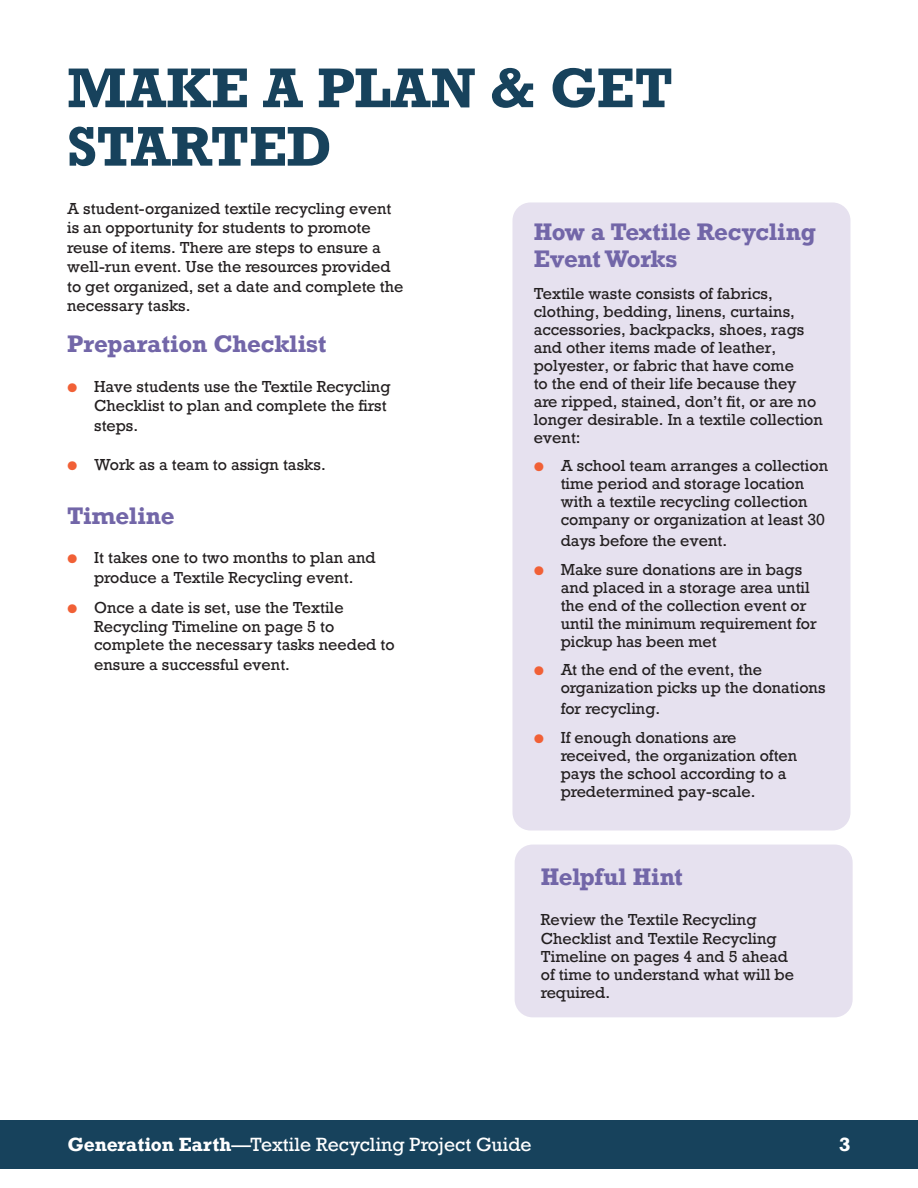
<style>
.page{position:relative;width:918px;height:1188px;background:#fff}
.page>*{position:absolute;margin:0;border:0;box-sizing:border-box;transform-origin:0 0}
.t1{font:700 52.5px/58.5px "Rockwell";color:#17425c}
.t2{font:700 22.5px/27px "Rockwell";color:#7266a8}
.t3{font:18px "Rockwell";color:#fff}
.t4{font:700 18px "Rockwell";color:#fff}
.t5{font:15px/18px "Rockwell";color:#231f20}
.s1{font-family:"Proxima Nova";color:#f16036}
.s2{font-weight:700}
</style>
<div class="page">
<div style="left:0;top:1120px;width:918px;height:49px;background:#17425c"></div>
<div style="left:513px;top:202px;width:337px;height:629px;background:#e6e1ef;border-radius:18px"></div>
<div style="left:515px;top:845px;width:338px;height:172px;background:#e6e1ef;border-radius:18px"></div>
<h1 class="t1" style="left:67px;top:58px;width:607px">MAKE A PLAN &amp; GET<br>STARTED</h1>
<p class="t5" style="left:67px;top:199px;width:338px;line-height:19.5px">A student-organized textile recycling event is an opportunity for students to promote reuse of items. There are steps to ensure a well-run event. Use the resources provided to get organized, set a date and complete the necessary tasks.</p>
<h2 class="t2" style="left:67px;top:330px;width:261px">Preparation Checklist</h2>
<p class="t5" style="left:94px;top:377px;width:298px;line-height:19.5px;text-indent:-27px"><span class="s1">●</span> Have students use the Textile Recycling<br>Checklist to plan and complete the first steps.</p>
<p class="t5" style="left:67px;top:455px;width:260px"><span class="s1">●</span> Work as a team to assign tasks.</p>
<h2 class="t2" style="left:67px;top:502px;width:109px">Timeline</h2>
<p class="t5" style="left:67px;top:548px;width:310px;line-height:19.5px;text-align:center"><span class="s1">●</span> It takes one to two months to plan and produce a Textile Recycling event.</p>
<p class="t5" style="left:94px;top:598px;width:251px;line-height:19.5px;text-indent:-27px"><span class="s1">●</span> Once a date is set, use the Textile<br>Recycling Timeline on page 5 to</p>
<p class="t5" style="left:94px;top:635px;width:302px;line-height:19.5px">complete the necessary tasks needed to ensure a successful event.</p>
<h2 class="t2" style="left:534px;top:218px;width:284px">How a Textile Recycling<br>Event Works</h2>
<p class="t5" style="left:534px;top:285px;width:291px">Textile waste consists of fabrics, clothing, bedding, linens, curtains, accessories, backpacks, shoes, rags and other items made of leather, polyester, or fabric that have come<br>to the end of their life because they are ripped, stained, don’t fit, or are no longer desirable. In a textile collection event:</p>
<p class="t5" style="left:561px;top:457px;width:269px;text-indent:-27px"><span class="s1">●</span> A school team arranges a collection time period and storage location with a textile recycling collection company or organization at least 30</p>
<p class="t5" style="left:561px;top:532px;width:168px">days before the event.</p>
<p class="t5" style="left:561px;top:561px;width:258px;text-indent:-27px"><span class="s1">●</span> Make sure donations are in bags and placed in a storage area until the end of the collection event or until the minimum requirement for pickup has been met</p>
<p class="t5" style="left:561px;top:661px;width:266px;text-indent:-27px"><span class="s1">●</span> At the end of the event, the organization picks up the donations</p>
<p class="t5" style="left:561px;top:700px;width:101px">for recycling.</p>
<p class="t5" style="left:561px;top:729px;width:238px;text-indent:-27px"><span class="s1">●</span> If enough donations are received, the organization often pays the school according to a predetermined pay-scale.</p>
<h2 class="t2" style="left:541px;top:863px;width:144px">Helpful Hint</h2>
<p class="t5" style="left:541px;top:910px;width:237px;line-height:19.5px">Review the Textile Recycling<br>Checklist and Textile Recycling</p>
<p class="t5" style="left:541px;top:948px;width:255px">Timeline on pages 4 and 5 ahead of time to understand what will be required.</p>
<p class="t3" style="left:68px;top:1133px;width:466px"><span class="s2">Generation Earth</span>—Textile Recycling Project Guide</p>
<p class="t4" style="left:839px;top:1132px;width:13px">3</p>
</div>
